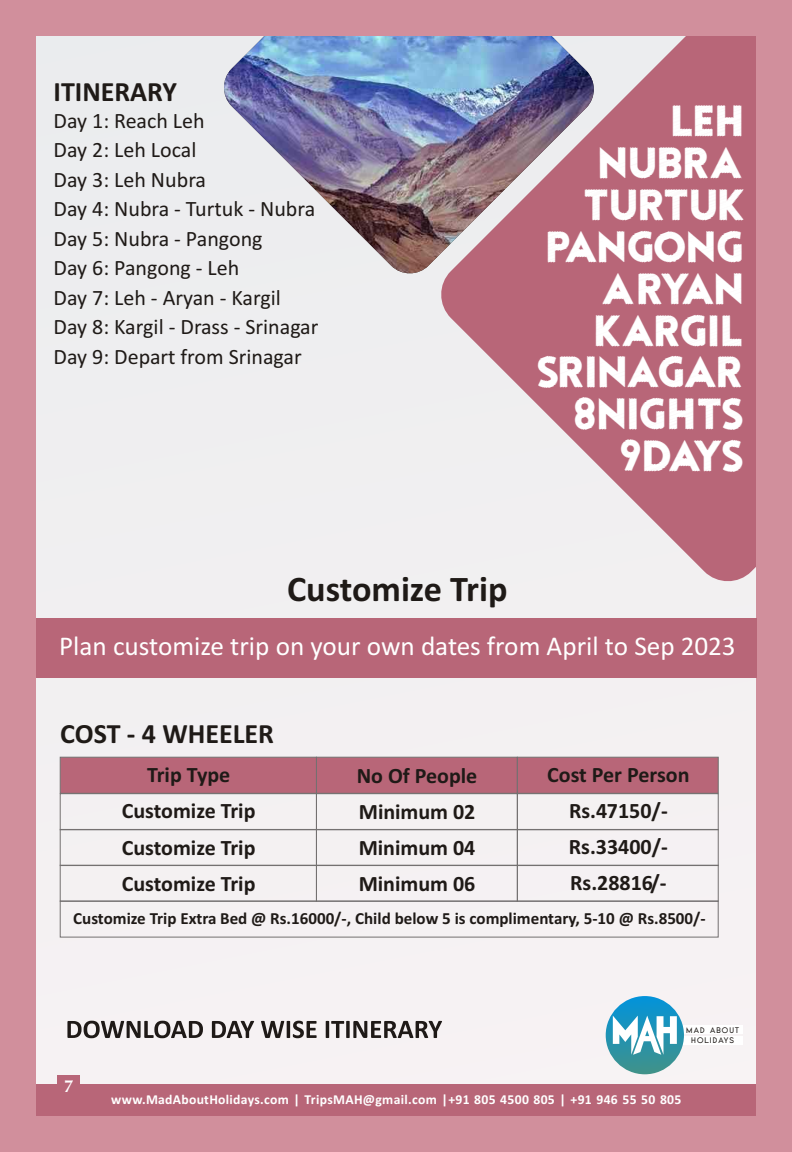
<style>
.page{position:relative;width:792px;height:1152px;background:#d18f9c}
.page>*{position:absolute;margin:0;border:0;box-sizing:border-box;transform-origin:0 0}
.t1{font:700 43.5px/41.9px "Tourmaline Geek";letter-spacing:-.02em;color:#fff;text-align:right}
.t2{font:700 36.3px "Calibri";color:#1f1a17}
.t3{font:700 28px "Calibri";color:#1f1a17}
.t4{font:27.2px "Calibri";color:#fff}
.t5{font:22px/29.5px "Calibri";color:#1f1a17}
.t6{font:700 22px/36.3px "Calibri";color:#1f1a17;text-align:center}
.t7{font:700 17.5px "CG Omega";color:#fff}
.t8{font:700 17px "Calibri";color:#1f1a17}
.t9{font:700 13.7px "Calibri";letter-spacing:.02em;color:#fff}
.t10{font:8px/10.3px "Typo Formal Demo";letter-spacing:.14em;color:#1f1a17;text-align:center}
</style>
<div class="page">
<div style="left:36px;top:36px;width:720px;height:1080px;background:#f3f0f2"></div>
<svg style="left:441px;top:36px;width:315px;height:546px;fill:#b86678"></svg>
<img style="left:224px;top:36px;width:372px;height:240px">
<div style="left:316px;top:757px;width:202px;height:37px;background:#b86678;border:1px solid #737070"></div>
<div style="left:517px;top:757px;width:201px;height:37px;background:#b86678;border:1px solid #737070"></div>
<div style="left:316px;top:793px;width:202px;height:37px;border:1px solid #737070"></div>
<div style="left:517px;top:793px;width:201px;height:37px;border:1px solid #737070"></div>
<div style="left:316px;top:829px;width:202px;height:37px;border:1px solid #737070"></div>
<div style="left:517px;top:829px;width:201px;height:37px;border:1px solid #737070"></div>
<div style="left:316px;top:865px;width:202px;height:37px;border:1px solid #737070"></div>
<div style="left:517px;top:865px;width:201px;height:37px;border:1px solid #737070"></div>
<div style="left:60px;top:901px;width:658px;height:36px;border:1px solid #737070"></div>
<div style="left:60px;top:757px;width:257px;height:37px;background:#b86678;border:1px solid #737070"></div>
<div style="left:60px;top:793px;width:257px;height:37px;border:1px solid #737070"></div>
<div style="left:60px;top:829px;width:257px;height:37px;border:1px solid #737070"></div>
<div style="left:60px;top:865px;width:257px;height:37px;border:1px solid #737070"></div>
<div style="left:36px;top:1085px;width:720px;height:31px;background:#b86678"></div>
<div style="left:57px;top:1076px;width:23px;height:21px;background:#b86678"></div>
<div style="left:681px;top:1026px;width:62px;height:8px;background:#fff"></div>
<div style="left:681px;top:1036px;width:62px;height:9px;background:#fff"></div>
<svg style="left:606px;top:996px;width:78px;height:78px;background:#2493b3"></svg>
<svg style="left:613px;top:1016px;width:64px;height:39px"></svg>
<div style="left:36px;top:618px;width:721px;height:59px;background:#b86678"></div>
<svg style="left:67px;top:1021px;width:375px;height:17px"></svg>
<p class="t3" style="left:54px;top:80px;width:125px">ITINERARY</p>
<p class="t5" style="left:54px;top:107px;width:266px">Day 1: Reach Leh<br>Day 2: Leh Local<br>Day 3: Leh Nubra<br>Day 4: Nubra - Turtuk - Nubra<br>Day 5: Nubra - Pangong<br>Day 6: Pangong - Leh<br>Day 7: Leh - Aryan - Kargil<br>Day 8: Kargil - Drass - Srinagar<br>Day 9: Depart from Srinagar</p>
<h1 class="t1" style="left:536px;top:100px;width:209px">LEH<br>NUBRA<br>TURTUK<br>PANGONG<br>ARYAN<br>KARGIL<br>SRINAGAR<br>8NIGHTS<br>9DAYS</h1>
<h2 class="t2" style="left:287px;top:574px;width:222px">Customize Trip</h2>
<p class="t4" style="left:59px;top:634px;width:678px">Plan customize trip on your own dates from April to Sep 2023</p>
<p class="t3" style="left:60px;top:722px;width:215px">COST - 4 WHEELER</p>
<p class="t6" style="left:122px;top:758px;width:135px">Trip Type<br>Customize Trip<br>Customize Trip<br>Customize Trip</p>
<p class="t8" style="left:73px;top:911px;width:634px">Customize Trip Extra Bed @ Rs.16000/-, Child below 5 is complimentary, 5-10 @ Rs.8500/-</p>
<p class="t6" style="left:357px;top:759px;width:122px;text-align:justify">No Of People Minimum 02<br>Minimum 04<br>Minimum 06</p>
<p class="t6" style="left:547px;top:758px;width:144px">Cost Per Person<br>Rs.47150/-<br>Rs.33400/-<br>Rs.28816/-</p>
<p class="t7" style="left:64px;top:1079px;width:11px">7</p>
<p class="t10" style="left:686px;top:1026px;width:54px">MAD ABOUT<br>HOLIDAYS</p>
<p class="t9" style="left:111px;top:1094px;width:572px">www.MadAboutHolidays.com | TripsMAH@gmail.com |+91 805 4500 805 | +91 946 55 50 805</p>
</div>
